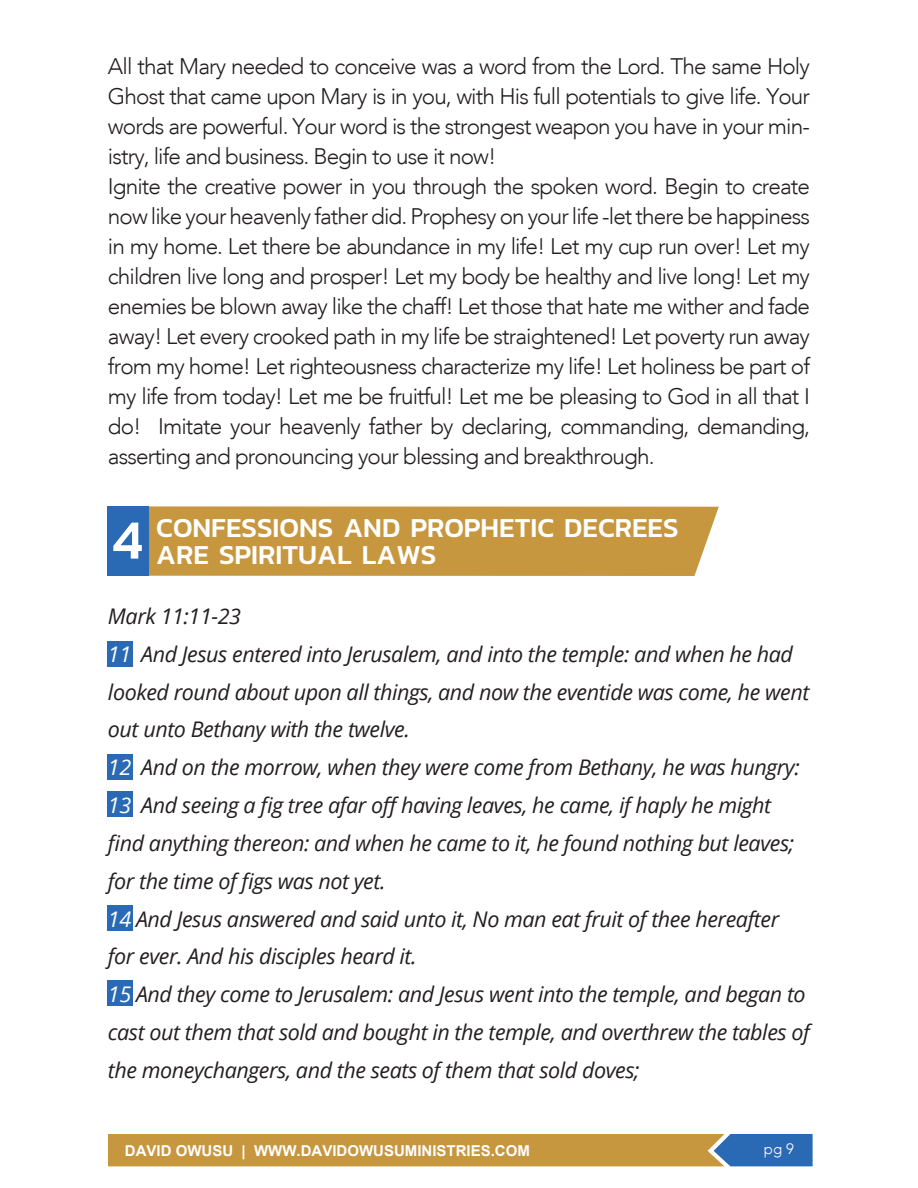
<style>
.page{position:relative;width:918px;height:1188px;background:#fff}
.page>*{position:absolute;margin:0;border:0;box-sizing:border-box;transform-origin:0 0}
.t1{font:500 55.95px "Kanit";color:#fff}
.t2{font:500 27.9px/27.5px "Kanit";color:#fff}
.t3{font:300 22.5px/30px "Avenir LT";letter-spacing:-.04em;color:#231f20}
.t4{font:italic 21.6px/37.8px "Open Sans";letter-spacing:-.02em;color:#231f20}
.t5{font:700 15px "Arial";color:#fff}
.t6{font:300 15px "Avenir LT";color:#fff}
.s1{color:#fff}
</style>
<div class="page">
<div style="left:107px;top:641px;width:26px;height:26px;background:#2a69b3"></div>
<div style="left:107px;top:754px;width:26px;height:26px;background:#2a69b3"></div>
<div style="left:107px;top:791px;width:26px;height:26px;background:#2a69b3"></div>
<div style="left:107px;top:905px;width:26px;height:26px;background:#2a69b3"></div>
<div style="left:107px;top:980px;width:26px;height:26px;background:#2a69b3"></div>
<div style="left:149px;top:506px;width:570px;height:70px;background:#c7973f"></div>
<svg style="left:108px;top:1134px;width:705px;height:32px;background:#b3924f"></svg>
<div style="left:107px;top:506px;width:42px;height:70px;background:#2a69b3"></div>
<p class="t3" style="left:108px;top:51px;width:704px">All that Mary needed to conceive was a word from the Lord. The same Holy Ghost that came upon Mary is in you, with His full potentials to give life. Your words are powerful. Your word is the strongest weapon you have in your min&shy;istry, life and business. Begin to use it now!<br>Ignite the creative power in you through the spoken word. Begin to create now like your heavenly father did. Prophesy on your life -let there be happiness in my home. Let there be abundance in my life! Let my cup run over! Let my children live long and prosper! Let my body be healthy and live long! Let my enemies be blown away like the chaff! Let those that hate me wither and fade away! Let every crooked path in my life be straightened! Let poverty run away from my home! Let righteousness characterize my life! Let holiness be part of my life from today! Let me be fruitful! Let me be pleasing to God in all that I do! Imitate your heavenly father by declaring, commanding, demanding, asserting and pronouncing your blessing and breakthrough.</p>
<h1 class="t1" style="left:112px;top:498px;width:32px">4</h1>
<p class="t2" style="left:156px;top:513px;width:524px">CONFESSIONS AND PROPHETIC DECREES<br>ARE SPIRITUAL LAWS</p>
<p class="t4" style="left:108px;top:597px;width:703px">Mark 11:11-23<br><span class="s1">11</span> And Jesus entered into Jerusalem, and into the temple: and when he had looked round about upon all things, and now the eventide was come, he went out unto Bethany with the twelve.<br><span class="s1">12</span> And on the morrow, when they were come from Bethany, he was hungry:<br><span class="s1">13</span> And seeing a fig tree afar off having leaves, he came, if haply he might find anything thereon: and when he came to it, he found nothing but leaves; for the time of figs was not yet.<br><span class="s1">14</span> And Jesus answered and said unto it, No man eat fruit of thee hereafter for ever. And his disciples heard it.<br><span class="s1">15</span> And they come to Jerusalem: and Jesus went into the temple, and began to cast out them that sold and bought in the temple, and overthrew the tables of the moneychangers, and the seats of them that sold doves;</p>
<p class="t5" style="left:125px;top:1140px;width:407px">DAVID OWUSU | WWW.DAVIDOWUSUMINISTRIES.COM</p>
<p class="t6" style="left:764px;top:1140px;width:32px">pg 9</p>
</div>
